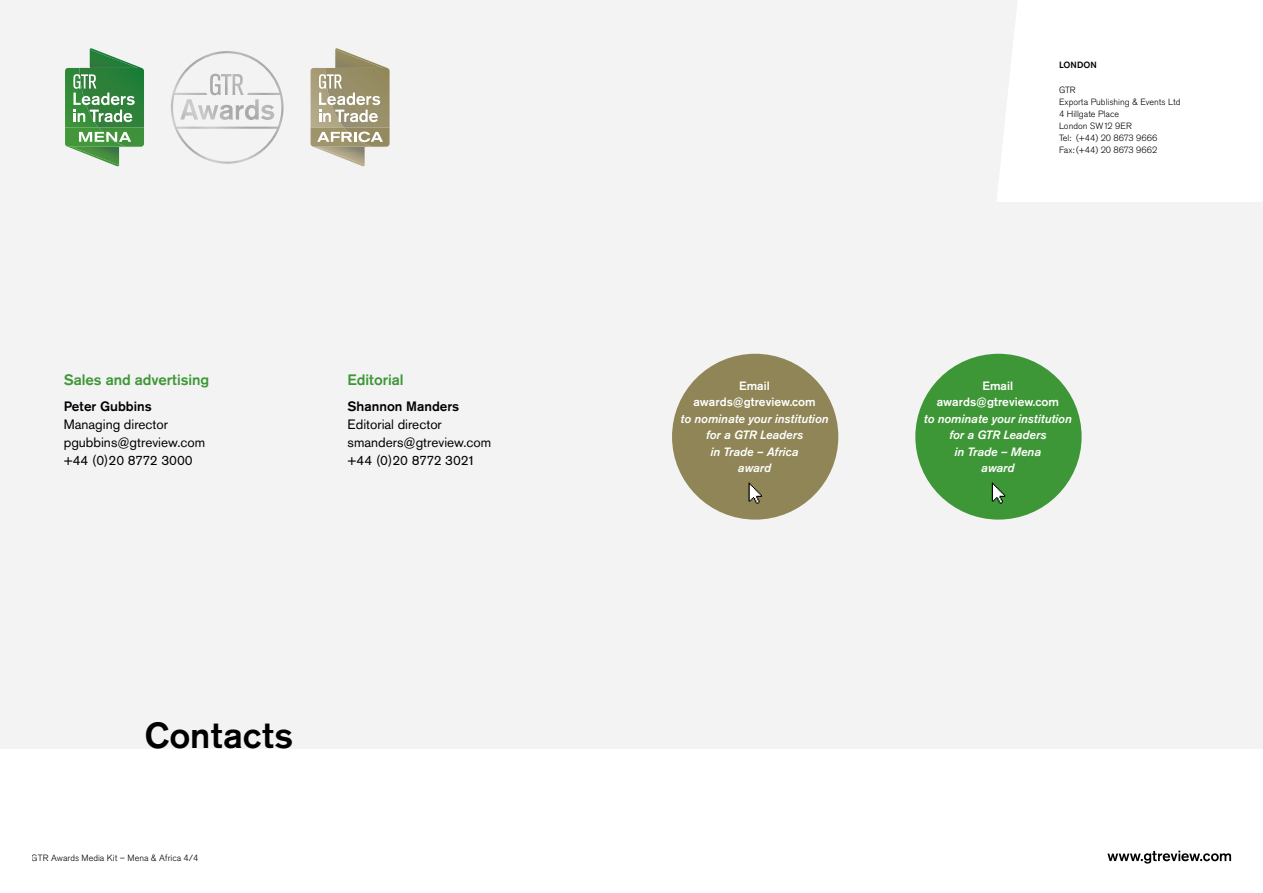
<style>
.page{position:relative;width:1263px;height:893px;background:#fff}
.page>*{position:absolute;margin:0;border:0;box-sizing:border-box;transform-origin:0 0}
.t1{font:500 36px "Akzidenz Grotesk BQ";letter-spacing:.015em;color:#000}
.t2{font:500 15px "Akzidenz Grotesk BQ";letter-spacing:-.005em;color:#3e9736}
.t3{font:13.5px/18px "Akzidenz Grotesk BQ";color:#000}
.t4{font:500 13.5px "Akzidenz Grotesk BQ";color:#000}
.t5{font:italic 500 12px/16.5px "Akzidenz Grotesk BQ";color:#fff;text-align:center}
.t6{font:500 12px/16.5px "Akzidenz Grotesk BQ";color:#fff;text-align:center}
.t7{font:300 9px/12px "Akzidenz Grotesk BQ";color:#000}
.t8{font:500 9px "Akzidenz Grotesk BQ";letter-spacing:.01em;color:#000}
</style>
<div class="page">
<div style="left:0;top:0;width:1263px;height:748px;background:#f3f3f4"></div>
<svg style="left:65px;top:48px;width:79px;height:118px"></svg>
<svg style="left:311px;top:48px;width:79px;height:118px"></svg>
<img style="left:171px;top:51px;width:113px;height:113px">
<div style="left:997px;top:0;width:266px;height:202px;background:#fff"></div>
<div style="left:915px;top:354px;width:166px;height:166px;background:#3e9736;border-radius:50%"></div>
<svg style="left:992px;top:482px;width:13px;height:22px"></svg>
<div style="left:672px;top:354px;width:166px;height:166px;background:#8f8556;border-radius:50%"></div>
<svg style="left:748px;top:482px;width:14px;height:22px"></svg>
<svg style="left:1107px;top:851px;width:124px;height:12px"></svg>
<h2 class="t2" style="left:64px;top:370px;width:147px">Sales and advertising</h2>
<h3 class="t4" style="left:64px;top:398px;width:89px">Peter Gubbins</h3>
<h3 class="t3" style="left:64px;top:415px;width:143px">Managing director pgubbins@gtreview.com +44 (0)20 8772 3000</h3>
<h2 class="t2" style="left:348px;top:370px;width:57px">Editorial</h2>
<h3 class="t4" style="left:348px;top:398px;width:113px">Shannon Manders</h3>
<h3 class="t3" style="left:348px;top:415px;width:145px">Editorial director smanders@gtreview.com +44 (0)20 8772 3021</h3>
<h1 class="t1" style="left:145px;top:714px;width:150px">Contacts</h1>
<p class="t7" style="left:32px;top:852px;width:168px">GTR Awards Media Kit – Mena &amp; Africa 4/4</p>
<h3 class="t6" style="left:693px;top:377px;width:124px">Email awards@gtreview.com</h3>
<h3 class="t5" style="left:681px;top:411px;width:149px">to nominate your institution for a GTR Leaders<br>in Trade – Africa<br>award</h3>
<p class="t8" style="left:1059px;top:59px;width:39px">LONDON</p>
<p class="t7" style="left:1059px;top:84px;width:123px">GTR<br>Exporta Publishing &amp; Events Ltd<br>4 Hillgate Place<br>London SW12 9ER<br>Tel: (+44) 20 8673 9666<br>Fax: (+44) 20 8673 9662</p>
<h3 class="t6" style="left:937px;top:377px;width:124px">Email awards@gtreview.com</h3>
<h3 class="t5" style="left:924px;top:411px;width:149px">to nominate your institution for a GTR Leaders<br>in Trade – Mena<br>award</h3>
</div>
